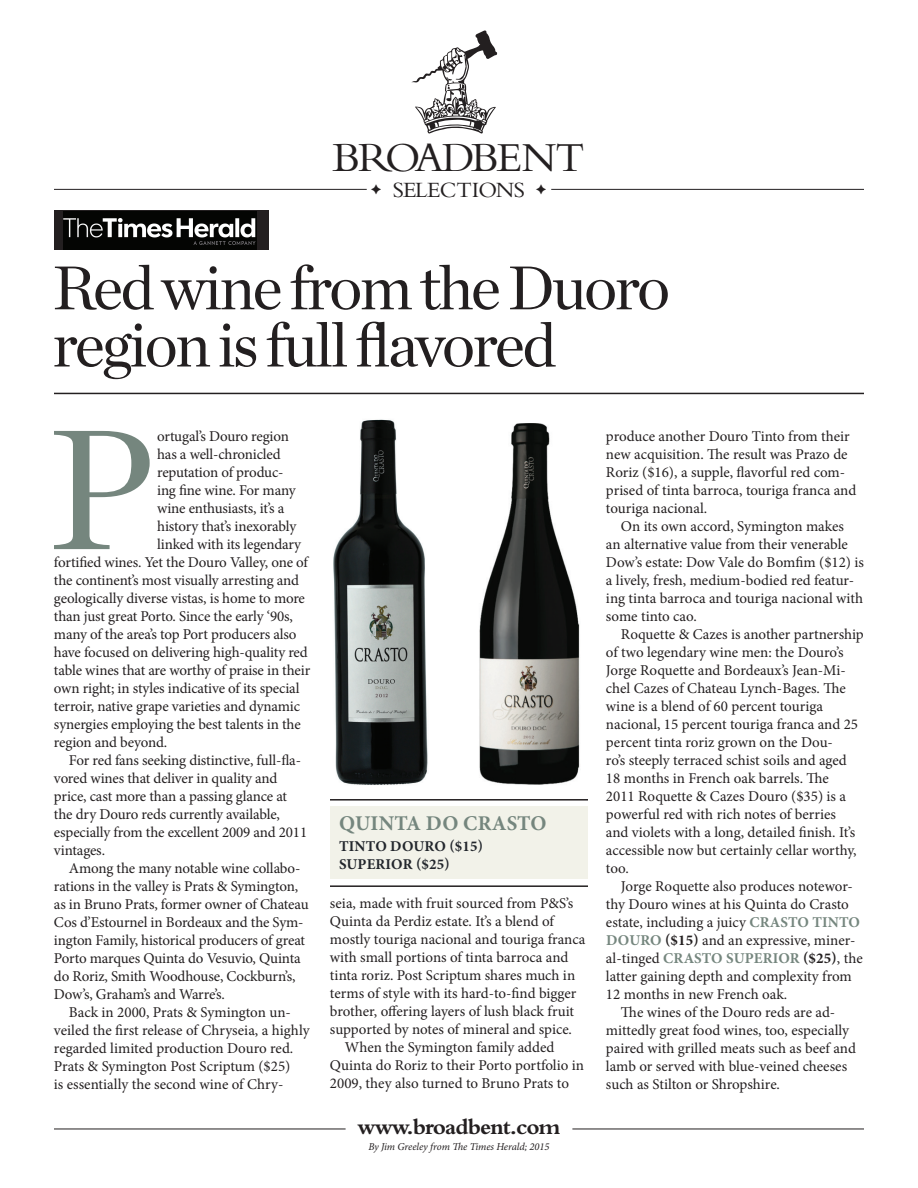
<style>
.page{position:relative;width:918px;height:1188px;background:#fff}
.page>*{position:absolute;margin:0;border:0;box-sizing:border-box;transform-origin:0 0}
.t1{font:174.3px "Chronicle Deck";color:#75867e}
.t2{font:63px/57.2px "Chronicle Deck";letter-spacing:-.04em;color:#231f20}
.t3{font:43.05px "Bembo";letter-spacing:-.05em;color:#231f20}
.t4{font:700 23.25px "Bembo";letter-spacing:-.04em;color:#231f20}
.t5{font:22.8px "Bembo";letter-spacing:-.03em;color:#231f20}
.t6{font:700 21px "Minion Pro";color:#75867e}
.t7{font:15px/18px "Minion Pro";letter-spacing:-.005em;color:#231f20}
.t8{font:700 15px "Minion Pro";letter-spacing:.005em;color:#75867e}
.t9{font:700 15px/18px "Minion Pro";letter-spacing:.01em;color:#22262c}
.t10{font:italic 10.5px "Minion Pro";letter-spacing:-.01em;color:#231f20}
.s1{font-weight:700;color:#75867e}
.s2{font-weight:700}
.s3{font-weight:400;color:#231f20}
.s4{color:#231f20}
</style>
<div class="page">
<div style="left:330px;top:807px;width:258px;height:72px;background:#f2f2e9"></div>
<hr style="left:54px;top:1129px;width:292px;height:1px;background:#231f20">
<hr style="left:572px;top:1129px;width:292px;height:1px;background:#231f20">
<hr style="left:54px;top:189px;width:313px;height:1px;background:#231f20">
<hr style="left:551px;top:189px;width:313px;height:1px;background:#231f20">
<svg style="left:412px;top:31px;width:85px;height:103px"></svg>
<hr style="left:54px;top:393px;width:810px;height:1px;background:#231f20">
<img style="left:333px;top:419px;width:95px;height:366px">
<img style="left:479px;top:423px;width:101px;height:362px">
<svg style="left:54px;top:210px;width:215px;height:39px"></svg>
<img style="left:63px;top:212px;width:193px;height:37px">
<hr style="left:330px;top:885px;width:258px;height:2px;background:#231f20">
<hr style="left:330px;top:799px;width:258px;height:2px;background:#231f20">
<h3 class="t3" style="left:333px;top:133px;width:253px">BROADBENT</h3>
<h3 class="t5" style="left:371px;top:177px;width:156px">✦ SELECTIONS</h3>
<h2 class="t2" style="left:52px;top:258px;width:619px">Red wine from the Duoro region is full flavored</h2>
<h1 class="t1" style="left:47px;top:382px;width:110px">P</h1>
<p class="t7" style="left:157px;top:427px;width:133px">ortugal’s Douro region</p>
<p class="t7" style="left:157px;top:445px;width:125px">has a well-chronicled</p>
<p class="t7" style="left:157px;top:463px;width:128px">reputation of produc-</p>
<p class="t7" style="left:157px;top:481px;width:140px">ing fine wine. For many</p>
<p class="t7" style="left:157px;top:499px;width:129px">wine enthusiasts, it’s a</p>
<p class="t7" style="left:157px;top:517px;width:141px">history that’s inexorably</p>
<p class="t7" style="left:157px;top:535px;width:146px">linked with its legendary</p>
<p class="t7" style="left:54px;top:553px;width:255px">fortified wines. Yet the Douro Valley, one of</p>
<p class="t7" style="left:54px;top:571px;width:247px">the continent’s most visually arresting and</p>
<p class="t7" style="left:54px;top:589px;width:253px">geologically diverse vistas, is home to more</p>
<p class="t7" style="left:54px;top:607px;width:240px">than just great Porto. Since the early ‘90s,</p>
<p class="t7" style="left:54px;top:625px;width:244px">many of the area’s top Port producers also</p>
<p class="t7" style="left:54px;top:643px;width:255px">have focused on delivering high-quality red</p>
<p class="t7" style="left:54px;top:661px;width:258px">table wines that are worthy of praise in their</p>
<p class="t7" style="left:54px;top:679px;width:247px">own right; in styles indicative of its special</p>
<p class="t7" style="left:54px;top:697px;width:248px">terroir, native grape varieties and dynamic</p>
<p class="t7" style="left:54px;top:715px;width:248px">synergies employing the best talents in the</p>
<p class="t7" style="left:54px;top:733px;width:115px">region and beyond.</p>
<p class="t7" style="left:69px;top:751px;width:234px">For red fans seeking distinctive, full-fla-</p>
<p class="t7" style="left:54px;top:769px;width:225px">vored wines that deliver in quality and</p>
<p class="t7" style="left:54px;top:787px;width:235px">price, cast more than a passing glance at</p>
<p class="t7" style="left:54px;top:805px;width:228px">the dry Douro reds currently available,</p>
<p class="t7" style="left:54px;top:823px;width:255px">especially from the excellent 2009 and 2011</p>
<p class="t7" style="left:54px;top:841px;width:53px">vintages.</p>
<p class="t7" style="left:69px;top:859px;width:233px">Among the many notable wine collabo-</p>
<p class="t7" style="left:54px;top:877px;width:246px">rations in the valley is Prats &amp; Symington,</p>
<p class="t7" style="left:54px;top:895px;width:256px">as in Bruno Prats, former owner of Chateau</p>
<p class="t7" style="left:54px;top:913px;width:251px">Cos d’Estournel in Bordeaux and the Sym-</p>
<p class="t7" style="left:54px;top:931px;width:253px">ington Family, historical producers of great</p>
<p class="t7" style="left:54px;top:949px;width:248px">Porto marques Quinta do Vesuvio, Quinta</p>
<p class="t7" style="left:54px;top:967px;width:243px">do Roriz, Smith Woodhouse, Cockburn’s,</p>
<p class="t7" style="left:54px;top:985px;width:172px">Dow’s, Graham’s and Warre’s.</p>
<p class="t7" style="left:69px;top:1003px;width:223px">Back in 2000, Prats &amp; Symington un-</p>
<p class="t7" style="left:54px;top:1021px;width:257px">veiled the first release of Chryseia, a highly</p>
<p class="t7" style="left:54px;top:1039px;width:241px">regarded limited production Douro red.</p>
<p class="t7" style="left:54px;top:1057px;width:238px">Prats &amp; Symington Post Scriptum ($25)</p>
<p class="t7" style="left:54px;top:1075px;width:231px">is essentially the second wine of Chry-</p>
<h3 class="t6" style="left:339px;top:808px;width:209px">QUINTA DO CRASTO</h3>
<p class="t9" style="left:339px;top:837px;width:145px">TINTO DOURO ($15)<br>SUPERIOR ($25)</p>
<p class="t7" style="left:330px;top:894px;width:245px">seia, made with fruit sourced from P&amp;S’s</p>
<p class="t7" style="left:330px;top:912px;width:226px">Quinta da Perdiz estate. It’s a blend of</p>
<p class="t7" style="left:330px;top:930px;width:257px">mostly touriga nacional and touriga franca</p>
<p class="t7" style="left:330px;top:948px;width:240px">with small portions of tinta barroca and</p>
<p class="t7" style="left:330px;top:966px;width:247px">tinta roriz. Post Scriptum shares much in</p>
<p class="t7" style="left:330px;top:984px;width:248px">terms of style with its hard-to-find bigger</p>
<p class="t7" style="left:330px;top:1002px;width:246px">brother, offering layers of lush black fruit</p>
<p class="t7" style="left:330px;top:1020px;width:244px">supported by notes of mineral and spice.</p>
<p class="t7" style="left:345px;top:1038px;width:211px">When the Symington family added</p>
<p class="t7" style="left:330px;top:1056px;width:255px">Quinta do Roriz to their Porto portfolio in</p>
<p class="t7" style="left:330px;top:1074px;width:240px">2009, they also turned to Bruno Prats to</p>
<h3 class="t4" style="left:358px;top:1113px;width:204px">www.broadbent.com</h3>
<p class="t10" style="left:368px;top:1140px;width:183px">By Jim Greeley from The Times Herald; 2015</p>
<p class="t7" style="left:606px;top:427px;width:252px">produce another Douro Tinto from their new acquisition. The result was Prazo de Roriz ($16), a supple, flavorful red com&shy;prised of tinta barroca, touriga franca and touriga nacional.</p>
<p class="t7" style="left:606px;top:517px;width:260px;text-indent:15px">On its own accord, Symington makes<br>an alternative value from their venerable Dow’s estate: Dow Vale do Bomfim ($12) is a lively, fresh, medium-bodied red featur&shy;ing tinta barroca and touriga nacional with some tinto cao.</p>
<p class="t7" style="left:606px;top:625px;width:259px;text-indent:15px">Roquette &amp; Cazes is another partnership of two legendary wine men: the Douro’s Jorge Roquette and Bordeaux’s Jean-Mi&shy;chel Cazes of Chateau Lynch-Bages. The wine is a blend of 60 percent touriga nacional, 15 percent touriga franca and 25 percent tinta roriz grown on the Dou-<br>ro’s steeply terraced schist soils and aged 18 months in French oak barrels. The<br>2011 Roquette &amp; Cazes Douro ($35) is a powerful red with rich notes of berries<br>and violets with a long, detailed finish. It’s accessible now but certainly cellar worthy, too.</p>
<p class="t7" style="left:621px;top:877px;width:233px">Jorge Roquette also produces notewor-</p>
<p class="t7" style="left:606px;top:895px;width:244px">thy Douro wines at his Quinta do Crasto</p>
<p class="t7" style="left:606px;top:913px;width:256px">estate, including a juicy <span class="s1">CRASTO TINTO</span></p>
<p class="t7" style="left:606px;top:931px;width:251px"><span class="s1">DOURO</span> <span class="s2">($15)</span> and an expressive, miner-</p>
<p class="t8" style="left:606px;top:948px;width:258px"><span class="s3">al-tinged</span> CRASTO SUPERIOR <span class="s4">($25)</span><span class="s3">, the</span></p>
<p class="t7" style="left:606px;top:967px;width:247px">latter gaining depth and complexity from</p>
<p class="t7" style="left:606px;top:985px;width:183px">12 months in new French oak.</p>
<p class="t7" style="left:621px;top:1003px;width:216px">The wines of the Douro reds are ad-</p>
<p class="t7" style="left:606px;top:1021px;width:245px">mittedly great food wines, too, especially</p>
<p class="t7" style="left:606px;top:1039px;width:251px">paired with grilled meats such as beef and</p>
<p class="t7" style="left:606px;top:1057px;width:243px">lamb or served with blue-veined cheeses</p>
<p class="t7" style="left:606px;top:1075px;width:176px">such as Stilton or Shropshire.</p>
</div>
